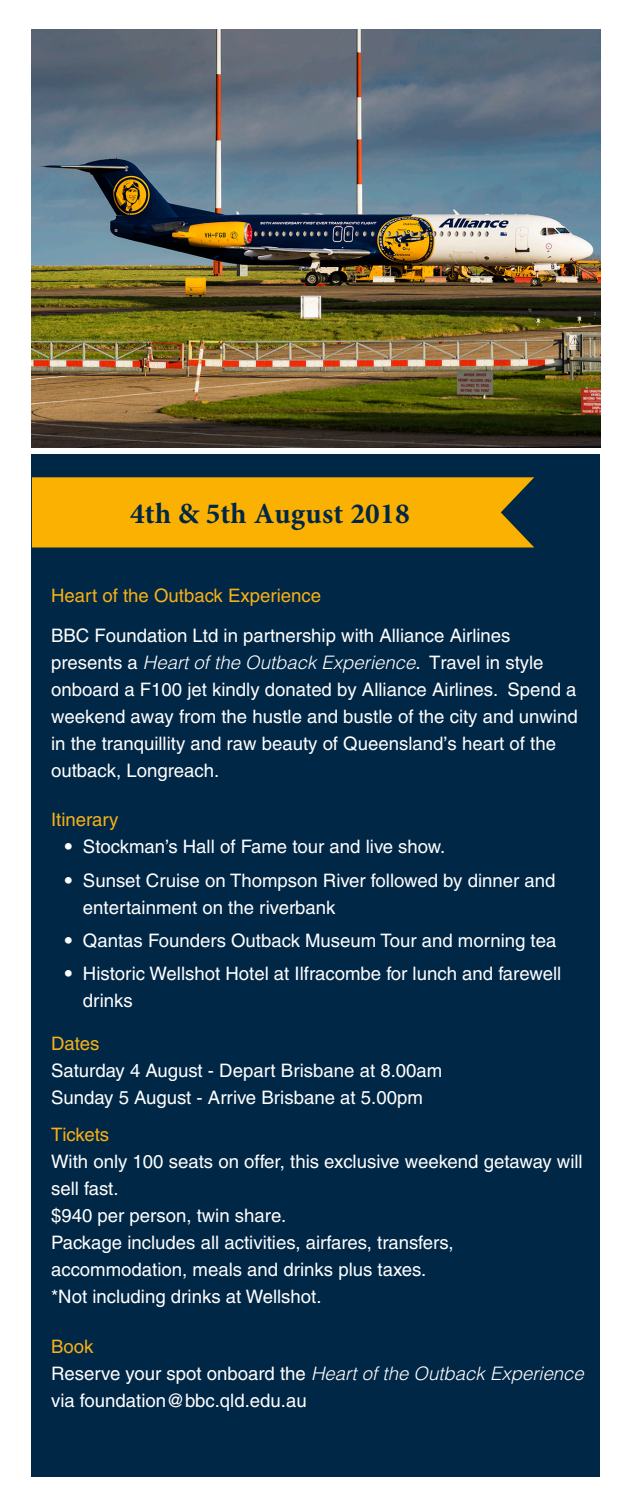
<style>
.page{position:relative;width:632px;height:1506px;background:#fff}
.page>*{position:absolute;margin:0;border:0;box-sizing:border-box;transform-origin:0 0}
.t1{font:700 29.25px "Minion Pro";letter-spacing:.01em;color:#002746}
.Body_Copy{font:18.45px/27px "Helvetica LT Pro";color:#fff}
.Subhead{font:18.45px "Helvetica LT Pro";color:#f8b018}
.s1{font-weight:300;font-style:italic}
.s2{font-weight:300}
</style>
<div class="page">
<div style="left:32px;top:454px;width:568px;height:1022px;background:#002746"></div>
<img style="left:32px;top:29px;width:568px;height:418px">
<div style="left:32px;top:477px;width:502px;height:70px;background:#fbb102"></div>
<p class="t1" style="left:130px;top:493px;width:281px">4th &amp; 5th August 2018</p>
<p class="Subhead" style="left:51px;top:585px;width:271px">Heart of the Outback Experience</p>
<p class="Body_Copy" style="left:51px;top:621px;width:528px">BBC Foundation Ltd in partnership with Alliance Airlines presents a <span class="s1">Heart of the Outback Experience</span>. Travel in style onboard a F100 jet kindly donated by Alliance Airlines. Spend a weekend away from the hustle and bustle of the city and unwind in the tranquillity and raw beauty of Queensland’s heart of the outback, Longreach.</p>
<p class="Subhead" style="left:51px;top:809px;width:69px">Itinerary</p>
<p class="Body_Copy" style="left:64px;top:833px;width:383px"><span class="s2">•</span> Stockman’s Hall of Fame tour and live show.</p>
<p class="Body_Copy" style="left:83px;top:866px;width:474px;text-indent:-19px"><span class="s2">•</span> Sunset Cruise on Thompson River followed by dinner and entertainment on the riverbank</p>
<p class="Body_Copy" style="left:64px;top:927px;width:494px"><span class="s2">•</span> Qantas Founders Outback Museum Tour and morning tea</p>
<p class="Body_Copy" style="left:83px;top:960px;width:479px;text-indent:-19px"><span class="s2">•</span> Historic Wellshot Hotel at Ilfracombe for lunch and farewell drinks</p>
<p class="Subhead" style="left:51px;top:1033px;width:50px">Dates</p>
<p class="Body_Copy" style="left:51px;top:1057px;width:392px">Saturday 4 August - Depart Brisbane at 8.00am</p>
<p class="Body_Copy" style="left:51px;top:1084px;width:373px">Sunday 5 August - Arrive Brisbane at 5.00pm</p>
<p class="Subhead" style="left:51px;top:1123px;width:60px">Tickets</p>
<p class="Body_Copy" style="left:51px;top:1147px;width:533px">With only 100 seats on offer, this exclusive weekend getaway will sell fast.</p>
<p class="Body_Copy" style="left:51px;top:1201px;width:404px">$940 per person, twin share.<br>Package includes all activities, airfares, transfers, accommodation, meals and drinks plus taxes.</p>
<p class="Body_Copy" style="left:51px;top:1282px;width:272px">*Not including drinks at Wellshot.</p>
<p class="Subhead" style="left:51px;top:1335px;width:44px">Book</p>
<p class="Body_Copy" style="left:51px;top:1359px;width:534px">Reserve your spot onboard the <span class="s1">Heart of the Outback Experience </span>via foundation@bbc.qld.edu.au</p>
</div>
